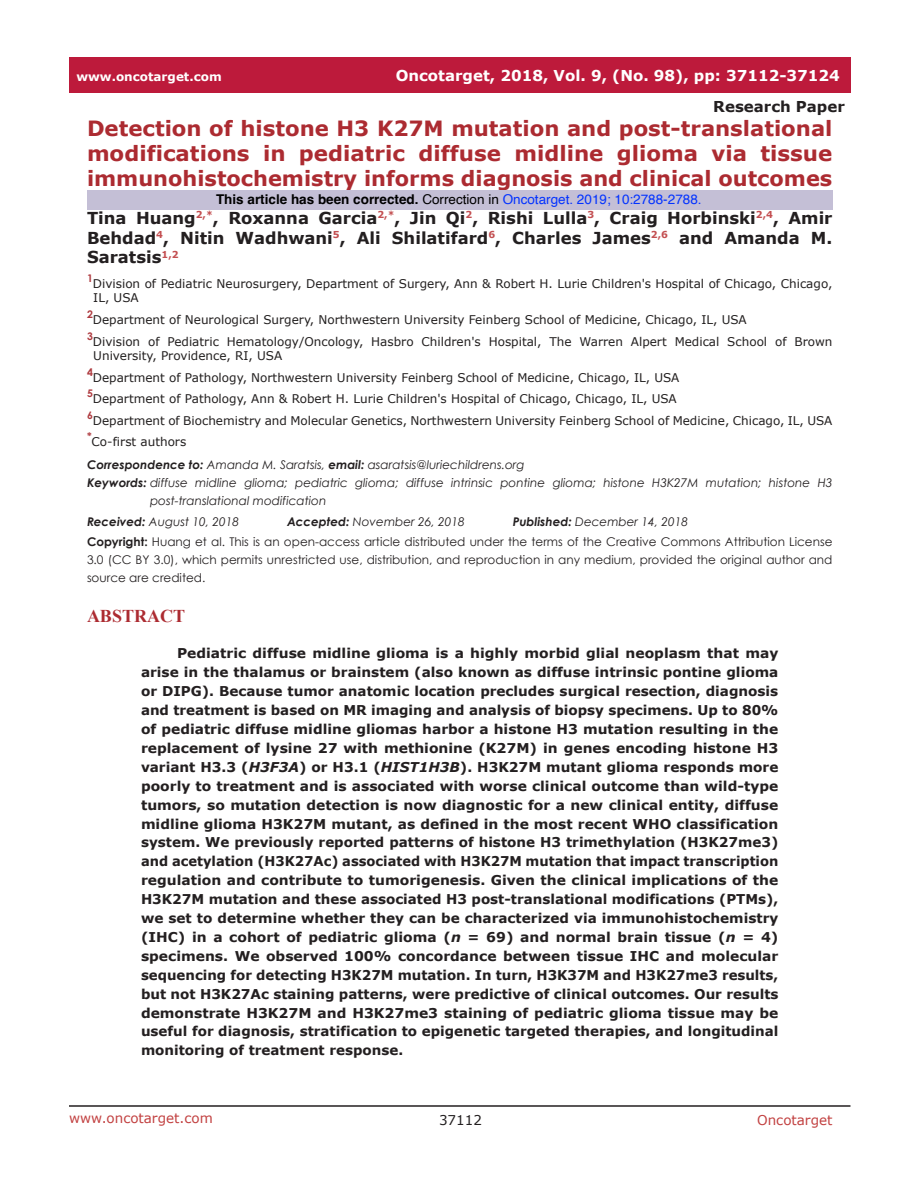
<style>
.page{position:relative;width:918px;height:1188px;background:#fff}
.page>*{position:absolute;margin:0;border:0;box-sizing:border-box;transform-origin:0 0}
.t1{font:700 21px/25.2px "Verdana";color:#ac2b31;text-align:justify}
.t2{font:700 18px "Times New Roman";color:#ac2b31}
.t3{font:700 16.5px/19.8px "Verdana";color:#231f20;text-align:justify}
.t4{font:700 15px "Verdana";color:#fff}
.t5{font:700 15px "Verdana";color:#231f20}
.t6{font:700 13.5px/18.9px "Verdana";color:#231f20;text-align:justify}
.t7{font:13.5px "Helvetica";color:#0433ff}
.t8{font:13.5px "Verdana";color:#c24141}
.t9{font:13.5px "Verdana";color:#231f20}
.t10{font:12px/14.4px "Verdana";color:#221f1f}
.t11{font:12px/20.2px "Century Gothic";color:#231f20}
.t12{font:italic 12px "Century Gothic";color:#231f20}
.t13{font:700 12px "Verdana";color:#fff}
.t14{font:700 10.5px "Century Gothic";color:#ae3a3f}
.s1{font-weight:700}
.s2{font-weight:700;color:#000}
.s3{color:#000}
.s4{font-weight:700;font-style:italic}
.s5{font-style:italic}
</style>
<div class="page">
<hr style="left:69px;top:1105px;width:781px;height:2px;background:#231f20">
<div style="left:69px;top:57px;width:781px;height:36px;background:#bd1a3b"></div>
<p class="t13" style="left:76px;top:68px;width:147px">www.oncotarget.com</p>
<p class="t4" style="left:396px;top:65px;width:446px">Oncotarget, 2018, Vol. 9, (No. 98), pp: 37112-37124</p>
<p class="t5" style="left:713px;top:96px;width:133px">Research Paper</p>
<h1 class="t1" style="left:87px;top:115px;width:747px">Detection of histone H3 K27M mutation and post-translational modifications in pediatric diffuse midline glioma via tissue immunohistochemistry informs diagnosis and clinical outcomes</h1>
<p class="t3" style="left:87px;top:208px;width:747px">Tina Huang<sup>2,*</sup>, Roxanna Garcia<sup>2,*</sup>, Jin Qi<sup>2</sup>, Rishi Lulla<sup>3</sup>, Craig Horbinski<sup>2,4</sup>, Amir Behdad<sup>4</sup>, Nitin Wadhwani<sup>5</sup>, Ali Shilatifard<sup>6</sup>, Charles James<sup>2,6</sup> and Amanda M.<br>Saratsis<sup>1,2</sup></p>
<p class="t14" style="left:87px;top:270px;width:7px">1</p>
<p class="t10" style="left:93px;top:276px;width:741px">Division of Pediatric Neurosurgery, Department of Surgery, Ann &amp; Robert H. Lurie Children's Hospital of Chicago, Chicago,<br>IL, USA</p>
<p class="t14" style="left:87px;top:306px;width:7px">2</p>
<p class="t10" style="left:93px;top:312px;width:655px">Department of Neurological Surgery, Northwestern University Feinberg School of Medicine, Chicago, IL, USA</p>
<p class="t14" style="left:87px;top:328px;width:7px">3</p>
<p class="t10" style="left:93px;top:334px;width:741px">Division of Pediatric Hematology/Oncology, Hasbro Children's Hospital, The Warren Alpert Medical School of Brown<br>University, Providence, RI, USA</p>
<p class="t14" style="left:87px;top:364px;width:7px">4</p>
<p class="t10" style="left:93px;top:370px;width:588px">Department of Pathology, Northwestern University Feinberg School of Medicine, Chicago, IL, USA</p>
<p class="t14" style="left:87px;top:385px;width:7px">5</p>
<p class="t10" style="left:93px;top:391px;width:585px">Department of Pathology, Ann &amp; Robert H. Lurie Children's Hospital of Chicago, Chicago, IL, USA</p>
<p class="t14" style="left:87px;top:407px;width:7px">6</p>
<p class="t10" style="left:93px;top:413px;width:741px">Department of Biochemistry and Molecular Genetics, Northwestern University Feinberg School of Medicine, Chicago, IL, USA</p>
<p class="t14" style="left:87px;top:429px;width:6px">*</p>
<p class="t10" style="left:92px;top:435px;width:96px">Co-first authors</p>
<p class="t12" style="left:87px;top:456px;width:439px"><span class="s1">Correspondence to:</span> Amanda M. Saratsis, <span class="s1">email:</span> asaratsis@luriechildrens.org</p>
<p class="t12" style="left:87px;top:474px;width:747px"><span class="s1">Keywords:</span> diffuse midline glioma; pediatric glioma; diffuse intrinsic pontine glioma; histone H3K27M mutation; histone H3</p>
<p class="t12" style="left:150px;top:492px;width:178px">post-translational modification</p>
<p class="t12" style="left:87px;top:513px;width:154px"><span class="s1">Received:</span> August 10, 2018</p>
<p class="t12" style="left:287px;top:513px;width:179px"><span class="s1">Accepted:</span> November 26, 2018</p>
<p class="t7" style="left:216px;top:194px;width:487px"><span class="s2">This article has been corrected.</span> <span class="s3">Correction in</span> Oncotarget. 2019; 10:2788-2788.</p>
<p class="t11" style="left:87px;top:511px;width:747px;text-indent:426px"><span class="s4">Published:</span> <span class="s5">December 14, 2018<br></span><span class="s1">Copyright:</span> Huang et al. This is an open-access article distributed under the terms of the Creative Commons Attribution License</p>
<p class="t11" style="left:87px;top:550px;width:747px;line-height:18px">3.0 (CC BY 3.0), which permits unrestricted use, distribution, and reproduction in any medium, provided the original author and source are credited.</p>
<h2 class="t2" style="left:87px;top:603px;width:100px">ABSTRACT</h2>
<p class="t6" style="left:141px;top:644px;width:639px;text-indent:36px">Pediatric diffuse midline glioma is a highly morbid glial neoplasm that may arise in the thalamus or brainstem (also known as diffuse intrinsic pontine glioma or DIPG). Because tumor anatomic location precludes surgical resection, diagnosis and treatment is based on MR imaging and analysis of biopsy specimens. Up to 80% of pediatric diffuse midline gliomas harbor a histone H3 mutation resulting in the replacement of lysine 27 with methionine (K27M) in genes encoding histone H3 variant H3.3 (<span class="s5">H3F3A</span>) or H3.1 (<span class="s5">HIST1H3B</span>). H3K27M mutant glioma responds more poorly to treatment and is associated with worse clinical outcome than wild-type tumors, so mutation detection is now diagnostic for a new clinical entity, diffuse midline glioma H3K27M mutant, as defined in the most recent WHO classification system. We previously reported patterns of histone H3 trimethylation (H3K27me3) and acetylation (H3K27Ac) associated with H3K27M mutation that impact transcription regulation and contribute to tumorigenesis. Given the clinical implications of the H3K27M mutation and these associated H3 post-translational modifications (PTMs), we set to determine whether they can be characterized via immunohistochemistry (IHC) in a cohort of pediatric glioma (<span class="s5">n</span> = 69) and normal brain tissue (<span class="s5">n</span> = 4) specimens. We observed 100% concordance between tissue IHC and molecular sequencing for detecting H3K27M mutation. In turn, H3K37M and H3K27me3 results, but not H3K27Ac staining patterns, were predictive of clinical outcomes. Our results demonstrate H3K27M and H3K27me3 staining of pediatric glioma tissue may be useful for diagnosis, stratification to epigenetic targeted therapies, and longitudinal monitoring of treatment response.</p>
<p class="t8" style="left:69px;top:1109px;width:145px">www.oncotarget.com</p>
<p class="t9" style="left:439px;top:1111px;width:44px">37112</p>
<p class="t8" style="left:757px;top:1111px;width:77px">Oncotarget</p>
</div>
